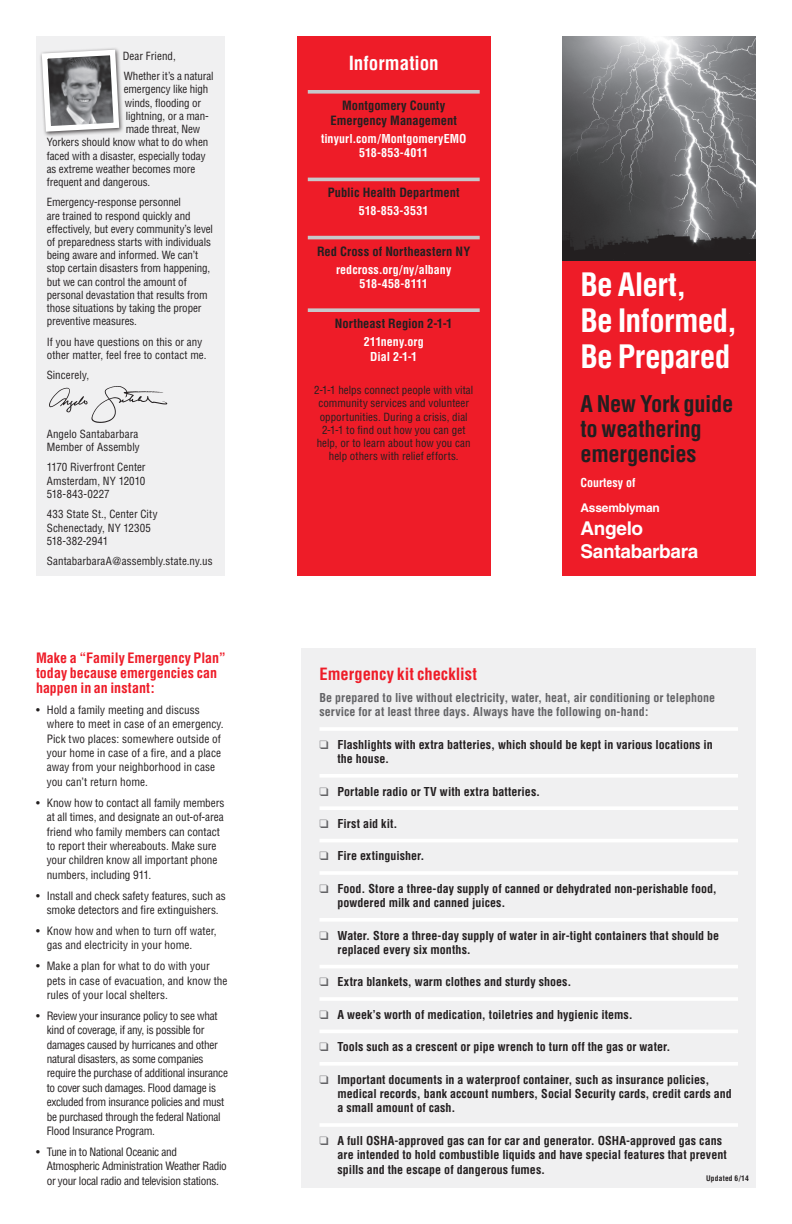
<style>
.page{position:relative;width:792px;height:1224px;background:#fff}
.page>*{position:absolute;margin:0;border:0;box-sizing:border-box;transform-origin:0 0}
.t1{font:700 condensed 31.5px/36px "Helvetica";letter-spacing:-.02em;color:#fff}
.t2{font:700 condensed 22.5px/25.2px "Helvetica";letter-spacing:-.015em;color:#231f20}
.t3{font:700 19px/22.8px "Helvetica";letter-spacing:-.02em;color:#fff}
.InsideBody{font:700 condensed 19px "Helvetica";color:#fff}
.InsideBody-2{font:700 condensed 16.5px "Helvetica";color:#ee1c28}
.InsideBody-3{font:700 condensed 14px/15px "Helvetica";color:#ee1c28}
.BackOrganization{font:700 condensed 12.5px/15px "Helvetica";color:#231f20;text-align:center}
.t4{font:700 condensed 12px/14.4px "Helvetica";color:#231f20}
.InsideBody-4{font:700 condensed 12px/14.4px "Helvetica";letter-spacing:.005em;color:#636366}
.BackContact{font:700 condensed 12px/14.4px "Helvetica";color:#fff;text-align:center}
.BackContact-2{font:700 condensed 12px "Helvetica";letter-spacing:.02em;color:#fff}
.t5{font:700 12px "Helvetica";letter-spacing:-.015em;color:#fff}
.t6{font:condensed 11.2px/14.4px "Helvetica";letter-spacing:-.01em;color:#231f20}
.InsideBody-5{font:condensed 11px/13.2px "Helvetica";letter-spacing:-.005em;color:#231f20}
.BackContact-3{font:condensed 11px/13.2px "Helvetica";letter-spacing:.005em;color:#231f20;text-align:center}
.t7{font:700 condensed 7.5px "Helvetica";letter-spacing:.025em;color:#231f20}
.s1{color:#636366}
</style>
<div class="page">
<div style="left:562px;top:260px;width:194px;height:316px;background:#ee1c28"></div>
<div style="left:36px;top:36px;width:189px;height:540px;background:#f0f0f1"></div>
<img style="left:49px;top:386px;width:119px;height:37px">
<div style="left:297px;top:36px;width:193px;height:540px;background:#ee1c28"></div>
<svg style="left:308px;top:90px;width:172px;height:4px"></svg>
<hr style="left:308px;top:178px;width:172px;height:3px;background:#c7c8ca">
<hr style="left:308px;top:236px;width:172px;height:3px;background:#c7c8ca">
<svg style="left:308px;top:308px;width:172px;height:4px"></svg>
<img style="left:562px;top:36px;width:194px;height:225px">
<div style="left:302px;top:648px;width:454px;height:540px;background:#f0f0f1"></div>
<hr style="left:320px;top:727px;width:418px;height:4px;background:#fff">
<hr style="left:320px;top:774px;width:418px;height:4px;background:#fff">
<hr style="left:320px;top:806px;width:418px;height:4px;background:#fff">
<hr style="left:320px;top:839px;width:418px;height:3px;background:#fff">
<hr style="left:320px;top:871px;width:418px;height:4px;background:#fff">
<hr style="left:320px;top:918px;width:418px;height:4px;background:#fff">
<hr style="left:320px;top:965px;width:418px;height:3px;background:#fff">
<hr style="left:320px;top:997px;width:418px;height:4px;background:#fff">
<hr style="left:320px;top:1030px;width:418px;height:3px;background:#fff">
<hr style="left:320px;top:1062px;width:418px;height:4px;background:#fff">
<hr style="left:320px;top:1123px;width:418px;height:4px;background:#fff">
<div style="left:39px;top:47px;width:85px;height:90px;background:#231f20;opacity:.75"></div>
<svg style="left:39px;top:47px;width:83px;height:88px"></svg>
<p class="InsideBody-5" style="left:123px;top:49px;width:54px">Dear Friend,</p>
<p class="InsideBody-5" style="left:124px;top:70px;width:91px">Whether it’s a natural</p>
<p class="InsideBody-5" style="left:124px;top:83px;width:86px">emergency like high</p>
<p class="InsideBody-5" style="left:125px;top:96px;width:78px">winds, flooding or</p>
<p class="InsideBody-5" style="left:126px;top:109px;width:85px">lightning, or a man-</p>
<p class="InsideBody-5" style="left:126px;top:122px;width:76px">made threat, New</p>
<p class="InsideBody-5" style="left:47px;top:136px;width:163px">Yorkers should know what to do when</p>
<p class="InsideBody-5" style="left:47px;top:149px;width:160px">faced with a disaster, especially today</p>
<p class="InsideBody-5" style="left:47px;top:162px;width:150px">as extreme weather becomes more</p>
<p class="InsideBody-5" style="left:47px;top:175px;width:105px">frequent and dangerous.</p>
<p class="InsideBody-5" style="left:47px;top:196px;width:168px">Emergency-response personnel<br>are trained to respond quickly and effectively, but every community’s level of preparedness starts with individuals being aware and informed. We can’t stop certain disasters from happening, but we can control the amount of personal devastation that results from those situations by taking the proper preventive measures.</p>
<p class="InsideBody-5" style="left:47px;top:335px;width:161px">If you have questions on this or any other matter, feel free to contact me.</p>
<p class="InsideBody-5" style="left:47px;top:369px;width:44px">Sincerely,</p>
<p class="InsideBody-5" style="left:47px;top:427px;width:95px">Angelo Santabarbara<br>Member of Assembly</p>
<p class="BackContact-3" style="left:47px;top:461px;width:100px">1170 Riverfront Center</p>
<p class="BackContact-3" style="left:47px;top:474px;width:100px">Amsterdam, NY 12010</p>
<p class="BackContact-3" style="left:47px;top:487px;width:64px">518-843-0227</p>
<p class="BackContact-3" style="left:47px;top:508px;width:112px">433 State St., Center City</p>
<p class="BackContact-3" style="left:47px;top:521px;width:106px">Schenectady, NY 12305</p>
<p class="BackContact-3" style="left:47px;top:534px;width:63px">518-382-2941</p>
<p class="BackContact-3" style="left:47px;top:555px;width:167px">SantabarbaraA@assembly.state.ny.us</p>
<p class="InsideBody-3" style="left:36px;top:650px;width:191px">Make a “Family Emergency Plan” today because emergencies can happen in an instant:</p>
<p class="t6" style="left:47px;top:703px;width:179px;text-indent:-11px">• Hold a family meeting and discuss where to meet in case of an emergency.<br>Pick two places: somewhere outside of your home in case of a fire, and a place away from your neighborhood in case you can’t return home.</p>
<p class="t6" style="left:47px;top:795px;width:179px;text-indent:-11px">• Know how to contact all family members at all times, and designate an out-of-area friend who family members can contact to report their whereabouts. Make sure your children know all important phone numbers, including 911.</p>
<p class="t6" style="left:36px;top:888px;width:191px;text-align:center">• Install and check safety features, such as smoke detectors and fire extinguishers.</p>
<p class="t6" style="left:47px;top:924px;width:171px;text-indent:-11px">• Know how and when to turn off water, gas and electricity in your home.</p>
<p class="t6" style="left:47px;top:959px;width:182px;text-indent:-11px">• Make a plan for what to do with your pets in case of evacuation, and know the rules of your local shelters.</p>
<p class="t6" style="left:47px;top:1009px;width:183px;text-indent:-11px">• Review your insurance policy to see what kind of coverage, if any, is possible for damages caused by hurricanes and other natural disasters, as some companies require the purchase of additional insurance to cover such damages. Flood damage is excluded from insurance policies and must be purchased through the federal National Flood Insurance Program.</p>
<p class="t6" style="left:47px;top:1145px;width:182px;text-indent:-11px">• Tune in to National Oceanic and<br>Atmospheric Administration Weather Radio or your local radio and television stations.</p>
<p class="InsideBody" style="left:349px;top:51px;width:92px">Information</p>
<p class="BackOrganization" style="left:330px;top:98px;width:128px">Montgomery County<br>Emergency Management</p>
<p class="BackContact" style="left:321px;top:131px;width:147px">tinyurl.com/MontgomeryEMO<br>518-853-4011</p>
<p class="BackOrganization" style="left:328px;top:185px;width:133px">Public Health Department</p>
<p class="BackContact-2" style="left:359px;top:204px;width:71px">518-853-3531</p>
<p class="BackOrganization" style="left:317px;top:243px;width:155px">Red Cross of Northeastern NY</p>
<p class="BackContact" style="left:336px;top:262px;width:117px">redcross.org/ny/albany<br>518-458-8111</p>
<p class="BackOrganization" style="left:335px;top:316px;width:119px">Northeast Region 2-1-1</p>
<p class="BackContact" style="left:364px;top:335px;width:62px">211neny.org<br>Dial 2-1-1</p>
<p class="BackContact-3" style="left:314px;top:384px;width:161px">2-1-1 helps connect people with vital community services and volunteer opportunities. During a crisis, dial 2-1-1 to find out how you can get help, or to learn about how you can help others with relief efforts.</p>
<p class="t1" style="left:580px;top:267px;width:158px">Be Alert,<br>Be Informed,<br>Be Prepared</p>
<p class="t2" style="left:580px;top:391px;width:154px">A New York guide to weathering emergencies</p>
<p class="BackContact" style="left:580px;top:476px;width:56px">Courtesy of</p>
<p class="t5" style="left:580px;top:501px;width:81px">Assemblyman</p>
<p class="t3" style="left:580px;top:517px;width:119px">Angelo<br>Santabarbara</p>
<p class="InsideBody-2" style="left:320px;top:664px;width:159px">Emergency kit checklist</p>
<p class="InsideBody-4" style="left:320px;top:690px;width:397px">Be prepared to live without electricity, water, heat, air conditioning or telephone service for at least three days. Always have the following on-hand:</p>
<p class="t4" style="left:338px;top:737px;width:377px;text-indent:-18px"><span class="s1">❑</span> Flashlights with extra batteries, which should be kept in various locations in the house.</p>
<p class="t4" style="left:320px;top:784px;width:222px"><span class="s1">❑</span> Portable radio or TV with extra batteries.</p>
<p class="t4" style="left:320px;top:816px;width:80px"><span class="s1">❑</span> First aid kit.</p>
<p class="t4" style="left:320px;top:849px;width:106px"><span class="s1">❑</span> Fire extinguisher.</p>
<p class="t4" style="left:338px;top:881px;width:381px;text-indent:-18px"><span class="s1">❑</span> Food. Store a three-day supply of canned or dehydrated non-perishable food, powdered milk and canned juices.</p>
<p class="t4" style="left:338px;top:928px;width:383px;text-indent:-18px"><span class="s1">❑</span> Water. Store a three-day supply of water in air-tight containers that should be replaced every six months.</p>
<p class="t4" style="left:320px;top:975px;width:254px"><span class="s1">❑</span> Extra blankets, warm clothes and sturdy shoes.</p>
<p class="t4" style="left:320px;top:1007px;width:315px"><span class="s1">❑</span> A week’s worth of medication, toiletries and hygienic items.</p>
<p class="t4" style="left:320px;top:1040px;width:352px"><span class="s1">❑</span> Tools such as a crescent or pipe wrench to turn off the gas or water.</p>
<p class="t4" style="left:338px;top:1072px;width:396px;text-indent:-18px"><span class="s1">❑</span> Important documents in a waterproof container, such as insurance policies, medical records, bank account numbers, Social Security cards, credit cards and a small amount of cash.</p>
<p class="t4" style="left:338px;top:1133px;width:391px;text-indent:-18px"><span class="s1">❑</span> A full OSHA-approved gas can for car and generator. OSHA-approved gas cans are intended to hold combustible liquids and have special features that prevent spills and the escape of dangerous fumes.</p>
<p class="t7" style="left:706px;top:1173px;width:44px">Updated 6/14</p>
</div>
